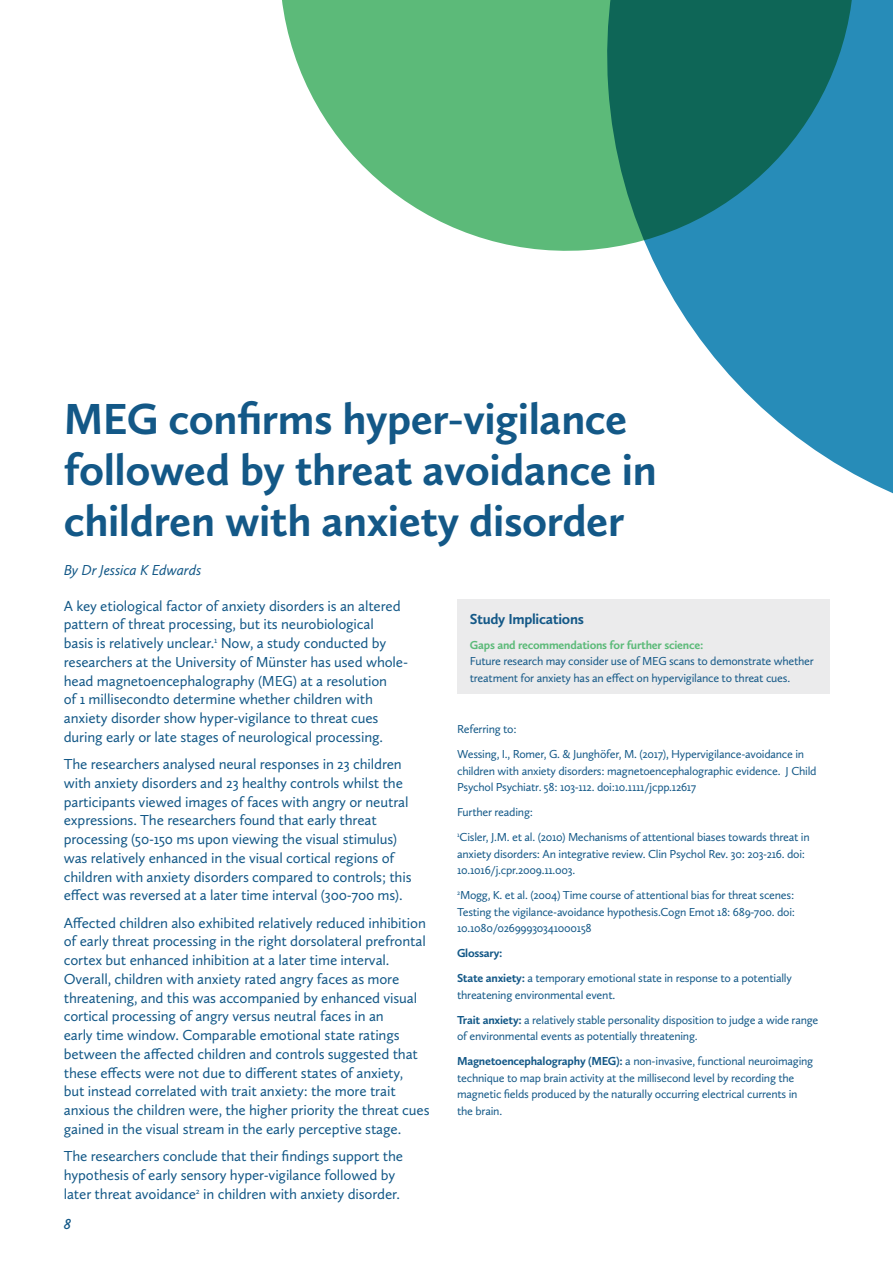
<style>
.page{position:relative;width:893px;height:1263px;background:#fff}
.page>*{position:absolute;margin:0;border:0;box-sizing:border-box;transform-origin:0 0}
.Header_01{font:700 45px/51px "Calluna Sans";letter-spacing:-.01em;color:#135887}
.Body_copy_blue{font:15px/18.8px "Calluna Sans";letter-spacing:-.01em;color:#135887}
.Job_title_name_itali{font:italic 15px "Calluna Sans";letter-spacing:-.01em;color:#135887}
.Cited_text{font:700 15px "Calluna Sans";letter-spacing:-.02em;color:#135887}
.t1{font:italic 600 15px "Calluna Sans";color:#135887}
.Cited_text-2{font:12px/16.5px "Calluna Sans";letter-spacing:-.02em;color:#135887}
.Cited_text-3{font:700 12px "Calluna Sans";letter-spacing:-.02em;color:#5cba79}
.Body_copy_blue-2{font:12px "Calluna Sans";letter-spacing:-.02em;color:#135887}
.Cited_text-4{font:700 12px "Calluna Sans";letter-spacing:-.02em;color:#135887}
.s1{font-weight:700}
</style>
<div class="page">
<svg style="left:653px;top:0;width:240px;height:494px;fill:#278cb8"></svg>
<svg style="left:282px;top:0;width:582px;height:261px"></svg>
<div style="left:457px;top:600px;width:372px;height:94px;background:#ebebec"></div>
<p class="Header_01" style="left:64px;top:392px;width:595px">MEG confirms hyper-vigilance followed by threat avoidance in children with anxiety disorder</p>
<p class="Job_title_name_itali" style="left:64px;top:561px;width:139px">By Dr Jessica K Edwards</p>
<p class="Body_copy_blue" style="left:64px;top:596px;width:346px">A key etiological factor of anxiety disorders is an altered pattern of threat processing, but its neurobiological<br>basis is relatively unclear.<sup>1</sup> Now, a study conducted by researchers at the University of Münster has used whole&shy;head magnetoencephalography (MEG) at a resolution<br>of 1 millisecondto determine whether children with anxiety disorder show hyper-vigilance to threat cues during early or late stages of neurological processing.</p>
<p class="Body_copy_blue" style="left:64px;top:754px;width:349px">The researchers analysed neural responses in 23 children with anxiety disorders and 23 healthy controls whilst the participants viewed images of faces with angry or neutral expressions. The researchers found that early threat processing (50-150 ms upon viewing the visual stimulus) was relatively enhanced in the visual cortical regions of children with anxiety disorders compared to controls; this effect was reversed at a later time interval (300-700 ms).</p>
<p class="Body_copy_blue" style="left:64px;top:913px;width:367px">Affected children also exhibited relatively reduced inhibition of early threat processing in the right dorsolateral prefrontal cortex but enhanced inhibition at a later time interval.<br>Overall, children with anxiety rated angry faces as more threatening, and this was accompanied by enhanced visual cortical processing of angry versus neutral faces in an<br>early time window. Comparable emotional state ratings between the affected children and controls suggested that these effects were not due to different states of anxiety,<br>but instead correlated with trait anxiety: the more trait anxious the children were, the higher priority the threat cues gained in the visual stream in the early perceptive stage.</p>
<p class="Body_copy_blue" style="left:64px;top:1146px;width:341px">The researchers conclude that their findings support the hypothesis of early sensory hyper-vigilance followed by later threat avoidance<sup>2</sup> in children with anxiety disorder.</p>
<p class="Cited_text" style="left:470px;top:609px;width:116px">Study Implications</p>
<p class="Cited_text-3" style="left:470px;top:637px;width:235px">Gaps and recommendations for further science:</p>
<p class="Cited_text-2" style="left:470px;top:653px;width:346px">Future research may consider use of MEG scans to demonstrate whether treatment for anxiety has an effect on hypervigilance to threat cues.</p>
<p class="Body_copy_blue-2" style="left:457px;top:722px;width:61px">Referring to:</p>
<p class="Cited_text-2" style="left:457px;top:746px;width:361px">Wessing, I., Romer, G. &amp; Junghöfer, M. (2017), Hypervigilance-avoidance in children with anxiety disorders: magnetoencephalographic evidence. J Child<br>Psychol Psychiatr. 58: 103-112. doi:10.1111/jcpp.12617</p>
<p class="Cited_text-2" style="left:457px;top:804px;width:77px">Further reading:</p>
<p class="Cited_text-2" style="left:457px;top:829px;width:354px"><sup>1</sup>Cisler, J.M. et al. (2010) Mechanisms of attentional biases towards threat in anxiety disorders: An integrative review. Clin Psychol Rev. 30: 203-216. doi:<br>10.1016/j.cpr.2009.11.003.</p>
<p class="Cited_text-2" style="left:457px;top:887px;width:340px;text-align:justify"><sup>2</sup>Mogg, K. et al. (2004) Time course of attentional bias for threat scenes:<br>Testing the vigilance-avoidance hypothesis.Cogn Emot 18: 689-700. doi:<br>10.1080/02699930341000158</p>
<p class="Cited_text-4" style="left:457px;top:946px;width:47px">Glossary:</p>
<p class="Cited_text-2" style="left:457px;top:970px;width:336px"><span class="s1">State anxiety:</span> a temporary emotional state in response to a potentially threatening environmental event.</p>
<p class="Cited_text-2" style="left:457px;top:1011px;width:363px"><span class="s1">Trait anxiety:</span> a relatively stable personality disposition to judge a wide range of environmental events as potentially threatening.</p>
<p class="Cited_text-2" style="left:457px;top:1053px;width:358px"><span class="s1">Magnetoencephalography (MEG):</span> a non-invasive, functional neuroimaging technique to map brain activity at the millisecond level by recording the magnetic fields produced by the naturally occurring electrical currents in the brain.</p>
<p class="t1" style="left:64px;top:1214px;width:9px">8</p>
</div>
